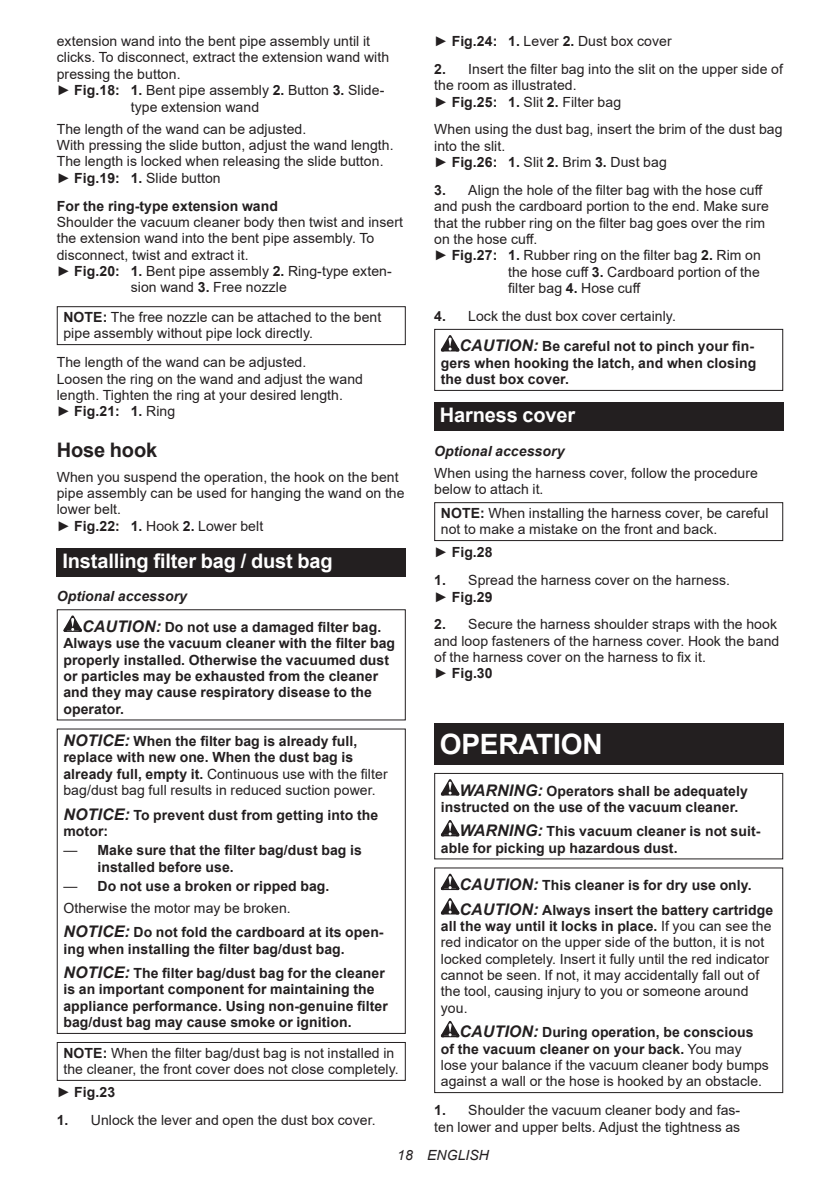
<style>
.page{position:relative;width:840px;height:1191px;background:#fff}
.page>*{position:absolute;margin:0;border:0;box-sizing:border-box;transform-origin:0 0}
.t1{font:700 28px "Arial";letter-spacing:-.01em;color:#fff}
.t2{font:700 20px "Arial";letter-spacing:-.01em;color:#fff}
.t3{font:700 20px "Arial";letter-spacing:-.01em;color:#231f20}
.t4{font:14px/16.4px "Arial";letter-spacing:.005em;color:#231f20}
.t5{font:700 14px/16.4px "Arial";letter-spacing:.005em;color:#231f20}
.t6{font:italic 700 14px "Arial";letter-spacing:.005em;color:#231f20}
.t7{font:italic 14px "Arial";letter-spacing:.005em;color:#231f20}
.s1{font-weight:700}
.s2{font-style:italic}
.s3{font-style:italic;font-size:16px}
.s4{font-weight:400}
.s5{font-weight:700;font-style:italic;font-size:16px}
</style>
<div class="page">
<div style="left:57px;top:306px;width:348px;height:39px;border:1px solid #231f20"></div>
<div style="left:57px;top:548px;width:348px;height:28px;background:#231f20"></div>
<svg style="left:63px;top:615px;width:19px;height:17px"></svg>
<div style="left:57px;top:609px;width:348px;height:111px;border:1px solid #231f20"></div>
<div style="left:57px;top:728px;width:348px;height:306px;border:1px solid #231f20"></div>
<div style="left:57px;top:1042px;width:348px;height:38px;border:1px solid #231f20"></div>
<svg style="left:440px;top:335px;width:19px;height:16px"></svg>
<div style="left:434px;top:329px;width:348px;height:62px;border:1px solid #231f20"></div>
<div style="left:434px;top:402px;width:348px;height:29px;background:#231f20"></div>
<div style="left:434px;top:502px;width:348px;height:39px;border:1px solid #231f20"></div>
<div style="left:434px;top:724px;width:348px;height:41px;background:#231f20"></div>
<svg style="left:440px;top:779px;width:19px;height:16px"></svg>
<svg style="left:440px;top:820px;width:19px;height:16px"></svg>
<div style="left:434px;top:773px;width:348px;height:86px;border:1px solid #231f20"></div>
<svg style="left:440px;top:873px;width:19px;height:17px"></svg>
<svg style="left:440px;top:898px;width:19px;height:16px"></svg>
<svg style="left:440px;top:1020px;width:19px;height:17px"></svg>
<div style="left:434px;top:867px;width:348px;height:226px;border:1px solid #231f20"></div>
<p class="t4" style="left:57px;top:33px;width:315px">extension wand into the bent pipe assembly until it</p>
<p class="t4" style="left:57px;top:49px;width:334px">clicks. To disconnect, extract the extension wand with</p>
<p class="t4" style="left:57px;top:66px;width:125px">pressing the button.</p>
<p class="t4" style="left:57px;top:82px;width:329px">► <span class="s1">Fig.18: 1.</span> Bent pipe assembly <span class="s1">2.</span> Button <span class="s1">3.</span> Slide-</p>
<p class="t4" style="left:131px;top:98px;width:130px">type extension wand</p>
<p class="t4" style="left:57px;top:120px;width:338px">The length of the wand can be adjusted.<br>With pressing the slide button, adjust the wand length.<br>The length is locked when releasing the slide button. ► <span class="s1">Fig.19: 1.</span> Slide button</p>
<p class="t5" style="left:57px;top:198px;width:223px">For the ring-type extension wand</p>
<p class="t4" style="left:57px;top:214px;width:347px">Shoulder the vacuum cleaner body then twist and insert</p>
<p class="t4" style="left:57px;top:230px;width:319px">the extension wand into the bent pipe assembly. To</p>
<p class="t4" style="left:57px;top:246px;width:193px">disconnect, twist and extract it.</p>
<p class="t4" style="left:57px;top:263px;width:336px">► <span class="s1">Fig.20: 1.</span> Bent pipe assembly <span class="s1">2.</span> Ring-type exten-</p>
<p class="t4" style="left:131px;top:279px;width:157px">sion wand <span class="s1">3.</span> Free nozzle</p>
<p class="t4" style="left:63px;top:309px;width:319px"><span class="s1">NOTE:</span> The free nozzle can be attached to the bent pipe assembly without pipe lock directly.</p>
<p class="t4" style="left:57px;top:354px;width:307px">The length of the wand can be adjusted.<br>Loosen the ring on the wand and adjust the wand length. Tighten the ring at your desired length.<br>► <span class="s1">Fig.21: 1.</span> Ring</p>
<h2 class="t3" style="left:57px;top:435px;width:102px">Hose hook</h2>
<p class="t4" style="left:57px;top:468px;width:349px">When you suspend the operation, the hook on the bent pipe assembly can be used for hanging the wand on the lower belt.<br>► <span class="s1">Fig.22: 1.</span> Hook <span class="s1">2.</span> Lower belt</p>
<h2 class="t2" style="left:62px;top:546px;width:272px">Installing filter bag / dust bag</h2>
<p class="t5" style="left:82px;top:581px;width:300px;line-height:30.6px;text-indent:-25px"><span class="s2">Optional accessory<br></span><span class="s3">CAUTION:</span> Do not use a damaged filter bag.</p>
<p class="t5" style="left:63px;top:635px;width:333px">Always use the vacuum cleaner with the filter bag properly installed. Otherwise the vacuumed dust or particles may be exhausted from the cleaner and they may cause respiratory disease to the operator.</p>
<p class="t5" style="left:63px;top:733px;width:325px"><span class="s3">NOTICE:</span> When the filter bag is already full, replace with new one. When the dust bag is already full, empty it. <span class="s4">Continuous use with the filter bag/dust bag full results in reduced suction power.</span></p>
<p class="t5" style="left:63px;top:806px;width:316px"><span class="s3">NOTICE:</span> To prevent dust from getting into the motor:</p>
<p class="t5" style="left:97px;top:842px;width:266px;text-indent:-34px"><span class="s4">—</span> Make sure that the filter bag/dust bag is installed before use.</p>
<p class="t4" style="left:63px;top:875px;width:267px;line-height:22px">— <span class="s1">Do not use a broken or ripped bag.<br></span>Otherwise the motor may be broken.</p>
<p class="t5" style="left:63px;top:924px;width:321px"><span class="s3">NOTICE:</span> Do not fold the cardboard at its open&shy;ing when installing the filter bag/dust bag.</p>
<p class="t5" style="left:63px;top:965px;width:326px"><span class="s3">NOTICE:</span> The filter bag/dust bag for the cleaner is an important component for maintaining the appliance performance. Using non-genuine filter bag/dust bag may cause smoke or ignition.</p>
<p class="t4" style="left:63px;top:1044px;width:336px"><span class="s1">NOTE:</span> When the filter bag/dust bag is not installed in the cleaner, the front cover does not close completely.</p>
<p class="t5" style="left:57px;top:1084px;width:60px"><span class="s4">►</span> Fig.23</p>
<p class="t4" style="left:57px;top:1111px;width:320px"><span class="s1">1.</span> Unlock the lever and open the dust box cover.</p>
<p class="t4" style="left:434px;top:33px;width:239px">► <span class="s1">Fig.24: 1.</span> Lever <span class="s1">2.</span> Dust box cover</p>
<p class="t4" style="left:434px;top:61px;width:350px"><span class="s1">2.</span> Insert the filter bag into the slit on the upper side of the room as illustrated.<br>► <span class="s1">Fig.25: 1.</span> Slit <span class="s1">2.</span> Filter bag</p>
<p class="t4" style="left:434px;top:121px;width:350px">When using the dust bag, insert the brim of the dust bag into the slit.<br>► <span class="s1">Fig.26: 1.</span> Slit <span class="s1">2.</span> Brim <span class="s1">3.</span> Dust bag</p>
<p class="t4" style="left:434px;top:182px;width:330px"><span class="s1">3.</span> Align the hole of the filter bag with the hose cuff</p>
<p class="t4" style="left:434px;top:198px;width:336px">and push the cardboard portion to the end. Make sure</p>
<p class="t4" style="left:434px;top:214px;width:332px">that the rubber ring on the filter bag goes over the rim</p>
<p class="t4" style="left:434px;top:231px;width:105px">on the hose cuff.</p>
<p class="t4" style="left:434px;top:247px;width:328px">► <span class="s1">Fig.27: 1.</span> Rubber ring on the filter bag <span class="s1">2.</span> Rim on</p>
<p class="t4" style="left:508px;top:263px;width:253px">the hose cuff <span class="s1">3.</span> Cardboard portion of the</p>
<p class="t4" style="left:508px;top:280px;width:134px">filter bag <span class="s1">4.</span> Hose cuff</p>
<p class="t5" style="left:459px;top:301px;width:296px;line-height:30.6px;text-indent:-25px">4. <span class="s4">Lock the dust box cover certainly.<br></span><span class="s3">CAUTION:</span> Be careful not to pinch your fin-</p>
<p class="t5" style="left:440px;top:355px;width:317px">gers when hooking the latch, and when closing the dust box cover.</p>
<h2 class="t2" style="left:439px;top:401px;width:137px">Harness cover</h2>
<p class="t6" style="left:434px;top:441px;width:132px">Optional accessory</p>
<p class="t4" style="left:434px;top:464px;width:325px">When using the harness cover, follow the procedure below to attach it.</p>
<p class="t4" style="left:440px;top:505px;width:329px"><span class="s1">NOTE:</span> When installing the harness cover, be careful not to make a mistake on the front and back.</p>
<p class="t5" style="left:434px;top:544px;width:60px"><span class="s4">►</span> Fig.28</p>
<p class="t4" style="left:434px;top:572px;width:297px"><span class="s1">1.</span> Spread the harness cover on the harness. ► <span class="s1">Fig.29</span></p>
<p class="t4" style="left:434px;top:616px;width:346px"><span class="s1">2.</span> Secure the harness shoulder straps with the hook and loop fasteners of the harness cover. Hook the band of the harness cover on the harness to fix it.<br>► <span class="s1">Fig.30</span></p>
<h1 class="t1" style="left:439px;top:724px;width:164px">OPERATION</h1>
<p class="t5" style="left:440px;top:782px;width:308px;text-indent:19px"><span class="s3">WARNING:</span> Operators shall be adequately instructed on the use of the vacuum cleaner.</p>
<p class="t5" style="left:440px;top:823px;width:321px;text-indent:19px"><span class="s3">WARNING:</span> This vacuum cleaner is not suit&shy;able for picking up hazardous dust.</p>
<p class="t5" style="left:459px;top:873px;width:315px;line-height:24.4px"><span class="s3">CAUTION:</span> This cleaner is for dry use only.<br><span class="s3">CAUTION:</span> Always insert the battery cartridge</p>
<p class="t4" style="left:440px;top:917px;width:332px"><span class="s1">all the way until it locks in place.</span> If you can see the red indicator on the upper side of the button, it is not locked completely. Insert it fully until the red indicator cannot be seen. If not, it may accidentally fall out of the tool, causing injury to you or someone around you.</p>
<p class="t4" style="left:440px;top:1024px;width:329px;text-indent:19px"><span class="s5">CAUTION:</span> <span class="s1">During operation, be conscious of the vacuum cleaner on your back.</span> You may lose your balance if the vacuum cleaner body bumps against a wall or the hose is hooked by an obstacle.</p>
<p class="t4" style="left:434px;top:1102px;width:307px"><span class="s1">1.</span> Shoulder the vacuum cleaner body and fas&shy;ten lower and upper belts. Adjust the tightness as</p>
<p class="t7" style="left:397px;top:1146px;width:93px">18 ENGLISH</p>
</div>
